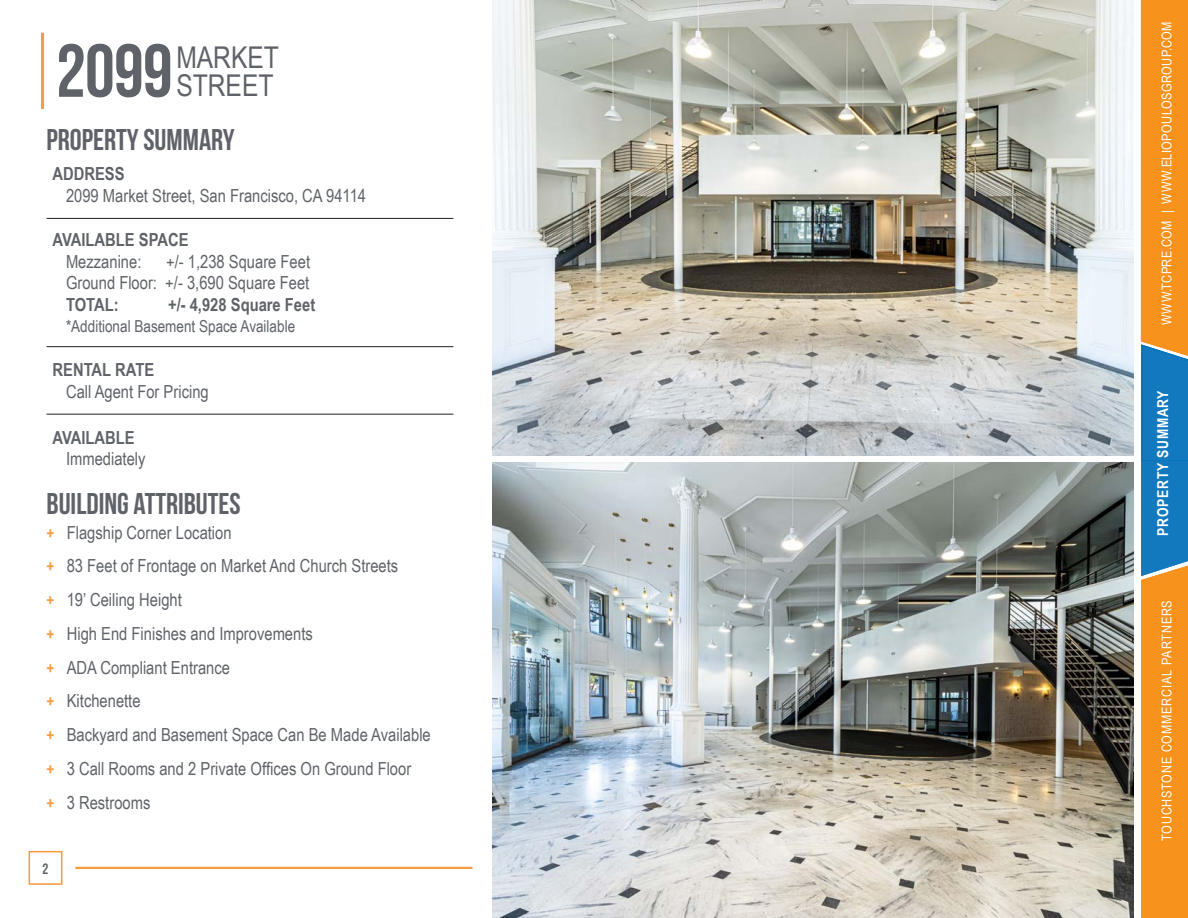
<style>
.page{position:relative;width:1188px;height:918px;background:#fff}
.page>*{position:absolute;margin:0;border:0;box-sizing:border-box;transform-origin:0 0}
.Body{font:700 75px "Bebas Neue";color:#5f6369}
.Body-2{font:30px "Bebas Neue";color:#5f6369}
.Body-3{font:30px "Arial Narrow";color:#5f6369}
.t1{font:18px "Arial Narrow";color:#5f6369}
.t2{font:700 18px "Arial Narrow";color:#5f6369}
.t3{font:16.5px "Arial Narrow";color:#5f6369}
.Body-4{font:700 15px "Arial Narrow";letter-spacing:.05em;color:#fff}
.Body-5{font:700 15px "Bebas Neue";color:#5f6369}
.Body-6{font:13.5px "Arial Narrow";letter-spacing:.03em;color:#fff}
.Body-7{font:13.5px "Arial Narrow";letter-spacing:.05em;color:#fff}
.s1{font-weight:700;font-size:16.5px;color:#f89a3f}
</style>
<div class="page">
<img style="left:493px;top:0;width:640px;height:455px">
<img style="left:493px;top:463px;width:640px;height:455px">
<div style="left:29px;top:851px;width:33px;height:34px;border:2px solid #f89a3f"></div>
<hr style="left:75px;top:867px;width:397px;height:2px;background:#f89a3f">
<hr style="left:41px;top:33px;width:3px;height:76px;background:#f89a3f">
<svg style="left:1140px;top:0;width:48px;height:918px;background:#c28f48"></svg>
<hr style="left:47px;top:218px;width:406px;height:1px;background:#231f20">
<hr style="left:47px;top:346px;width:406px;height:1px;background:#231f20">
<hr style="left:47px;top:414px;width:406px;height:1px;background:#231f20">
<p class="Body" style="left:56px;top:30px;width:118px">2099</p>
<p class="Body-3" style="left:176px;top:35px;width:104px">MARKET</p>
<p class="Body-3" style="left:176px;top:63px;width:99px">STREET</p>
<p class="Body-2" style="left:47px;top:123px;width:190px">PROPERTY SUMMARY</p>
<p class="t2" style="left:53px;top:160px;width:74px">ADDRESS</p>
<p class="t1" style="left:66px;top:182px;width:302px">2099 Market Street, San Francisco, CA 94114</p>
<p class="t2" style="left:53px;top:226px;width:138px">AVAILABLE SPACE</p>
<p class="t1" style="left:66px;top:248px;width:77px">Mezzanine:</p>
<p class="t1" style="left:166px;top:248px;width:146px">+/- 1,238 Square Feet</p>
<p class="t1" style="left:66px;top:270px;width:245px">Ground Floor: +/- 3,690 Square Feet</p>
<p class="t2" style="left:66px;top:291px;width:54px">TOTAL:</p>
<p class="t2" style="left:168px;top:291px;width:149px">+/- 4,928 Square Feet</p>
<p class="t3" style="left:66px;top:314px;width:231px">*Additional Basement Space Available</p>
<p class="t2" style="left:53px;top:356px;width:103px">RENTAL RATE</p>
<p class="t1" style="left:66px;top:378px;width:144px">Call Agent For Pricing</p>
<p class="t2" style="left:53px;top:424px;width:84px">AVAILABLE</p>
<p class="t1" style="left:66px;top:446px;width:81px">Immediately</p>
<p class="Body-2" style="left:47px;top:487px;width:196px">BUILDING ATTRIBUTES</p>
<p class="t1" style="left:47px;top:519px;width:187px"><span class="s1">+</span> Flagship Corner Location</p>
<p class="t1" style="left:47px;top:553px;width:353px"><span class="s1">+</span> 83 Feet of Frontage on Market And Church Streets</p>
<p class="t1" style="left:47px;top:587px;width:137px"><span class="s1">+</span> 19’ Ceiling Height</p>
<p class="t1" style="left:47px;top:620px;width:268px"><span class="s1">+</span> High End Finishes and Improvements</p>
<p class="t1" style="left:47px;top:654px;width:185px"><span class="s1">+</span> ADA Compliant Entrance</p>
<p class="t1" style="left:47px;top:688px;width:96px"><span class="s1">+</span> Kitchenette</p>
<p class="t1" style="left:47px;top:722px;width:386px"><span class="s1">+</span> Backyard and Basement Space Can Be Made Available</p>
<p class="t1" style="left:47px;top:755px;width:366px"><span class="s1">+</span> 3 Call Rooms and 2 Private Offices On Ground Floor</p>
<p class="t1" style="left:47px;top:789px;width:105px"><span class="s1">+</span> 3 Restrooms</p>
<p class="Body-5" style="left:43px;top:860px;width:7px">2</p>
<p class="Body-6" style="left:1157px;top:325px;width:305px;rotate:-90deg">WWW.TCPRE.COM | WWW.ELIOPOULOSGROUP.COM</p>
<p class="Body-4" style="left:1152px;top:536px;width:147px;rotate:-90deg">PROPERTY SUMMARY</p>
<p class="Body-7" style="left:1157px;top:841px;width:242px;rotate:-90deg">TOUCHSTONE COMMERCIAL PARTNERS</p>
</div>
